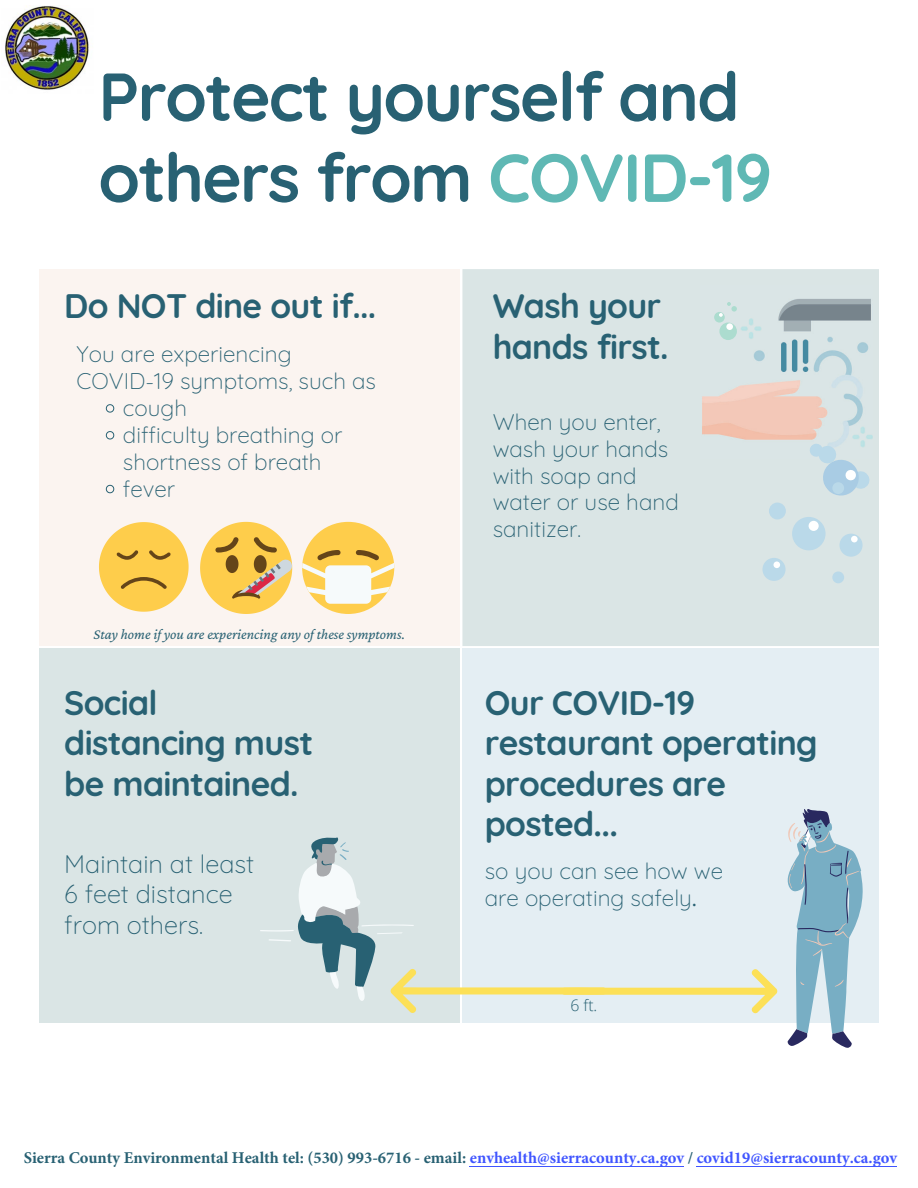
<style>
.page{position:relative;width:918px;height:1188px;background:#fff}
.page>*{position:absolute;margin:0;border:0;box-sizing:border-box;transform-origin:0 0}
.t1{font:700 67.8px/81px "Quicksand";letter-spacing:-.025em;color:#286173}
.t2{font:700 33.9px/40.5px "Quicksand";letter-spacing:-.02em;color:#286173}
.t3{font:300 25.35px/30.3px "Quicksand";color:#286173}
.t4{font:300 22.65px/26.8px "Quicksand";color:#286173}
.t5{font:700 16.5px "Minion Pro";color:#286173}
.t6{font:300 15.75px "Open Sans";color:#286173}
.t7{font:italic 14.85px "Crimson Pro";color:#286173}
.s1{color:#5fb8b4}
.s2{font-family:"Minion Pro"}
.s3{font-family:"Minion Pro";font-weight:400}
.s4{color:#4055ff}
</style>
<div class="page">
<div style="left:39px;top:269px;width:420px;height:377px;background:#fbf4f0"></div>
<div style="left:462px;top:269px;width:417px;height:377px;background:#dae5e5"></div>
<div style="left:462px;top:649px;width:417px;height:374px;background:#e4eef3"></div>
<div style="left:39px;top:649px;width:420px;height:374px;background:#dae5e5"></div>
<svg style="left:200px;top:522px;width:92px;height:92px"></svg>
<div style="left:302px;top:522px;width:92px;height:92px;background:#fecd4b;border-radius:50%"></div>
<svg style="left:302px;top:550px;width:92px;height:54px"></svg>
<svg style="left:99px;top:522px;width:90px;height:90px"></svg>
<img style="left:700px;top:285px;width:173px;height:173px">
<svg style="left:260px;top:836px;width:518px;height:179px"></svg>
<svg style="left:787px;top:809px;width:76px;height:239px"></svg>
<svg style="left:809px;top:443px;width:62px;height:55px;background:#c9dde6"></svg>
<div style="left:792px;top:517px;width:34px;height:33px;background:#bad9e9;border-radius:50%"></div>
<div style="left:762px;top:558px;width:24px;height:23px;background:#bad9e9;border-radius:50%"></div>
<div style="left:840px;top:534px;width:23px;height:23px;background:#bad9e9;border-radius:50%"></div>
<div style="left:769px;top:503px;width:17px;height:16px;background:#bad9e9;border-radius:50%"></div>
<div style="left:832px;top:482px;width:12px;height:12px;background:#bad9e9;border-radius:50%"></div>
<div style="left:832px;top:571px;width:12px;height:12px;background:#bad9e9;border-radius:50%"></div>
<div style="left:809px;top:521px;width:10px;height:10px;background:#fff;border-radius:50%"></div>
<div style="left:773px;top:561px;width:7px;height:7px;background:#fff;border-radius:50%"></div>
<div style="left:851px;top:536px;width:7px;height:6px;background:#fff;border-radius:50%"></div>
<div style="left:719px;top:323px;width:18px;height:17px;background:#acdccf;border-radius:50%"></div>
<div style="left:714px;top:312px;width:11px;height:11px;background:#acdccf;border-radius:50%"></div>
<div style="left:726px;top:323px;width:7px;height:7px;background:#fff;border-radius:50%"></div>
<svg style="left:719px;top:302px;width:18px;height:15px"></svg>
<svg style="left:106px;top:404px;width:8px;height:8px"></svg>
<svg style="left:106px;top:431px;width:8px;height:8px"></svg>
<svg style="left:106px;top:485px;width:8px;height:8px"></svg>
<img style="left:5px;top:5px;width:84px;height:85px">
<hr style="left:697px;top:1166px;width:200px;height:1px;background:#4055ff">
<hr style="left:470px;top:1166px;width:214px;height:1px;background:#4055ff">
<h1 class="t1" style="left:98px;top:55px;width:675px">Protect yourself and others from <span class="s1">COVID-19</span></h1>
<h2 class="t2" style="left:64px;top:285px;width:314px">Do NOT dine out if...</h2>
<p class="t4" style="left:76px;top:340px;width:301px">You are experiencing<br>COVID-19 symptoms, such as</p>
<p class="t4" style="left:123px;top:394px;width:221px">cough<br>difficulty breathing or shortness of breath fever</p>
<p class="t7" style="left:93px;top:625px;width:313px">Stay home if you are experiencing any of these symptoms.</p>
<h2 class="t2" style="left:64px;top:682px;width:250px">Social distancing must be maintained.</h2>
<p class="t3" style="left:64px;top:849px;width:192px">Maintain at least<br>6 feet distance from others.</p>
<h2 class="t2" style="left:493px;top:285px;width:178px">Wash your hands first.</h2>
<p class="t4" style="left:493px;top:408px;width:188px">When you enter, wash your hands with soap and water or use hand sanitizer.</p>
<h2 class="t2" style="left:485px;top:682px;width:334px">Our COVID-19 restaurant operating procedures are posted<span class="s2">...</span></h2>
<p class="t4" style="left:485px;top:857px;width:240px">so you can see how we are operating safely<span class="s3">.</span></p>
<p class="t6" style="left:571px;top:995px;width:28px">6 ft.</p>
<p class="t5" style="left:24px;top:1146px;width:875px">Sierra County Environmental Health tel: (530) 993-6716 - email: <span class="s4">envhealth@sierracounty.ca.gov</span> / <span class="s4">covid19@sierracounty.ca.gov</span></p>
</div>
